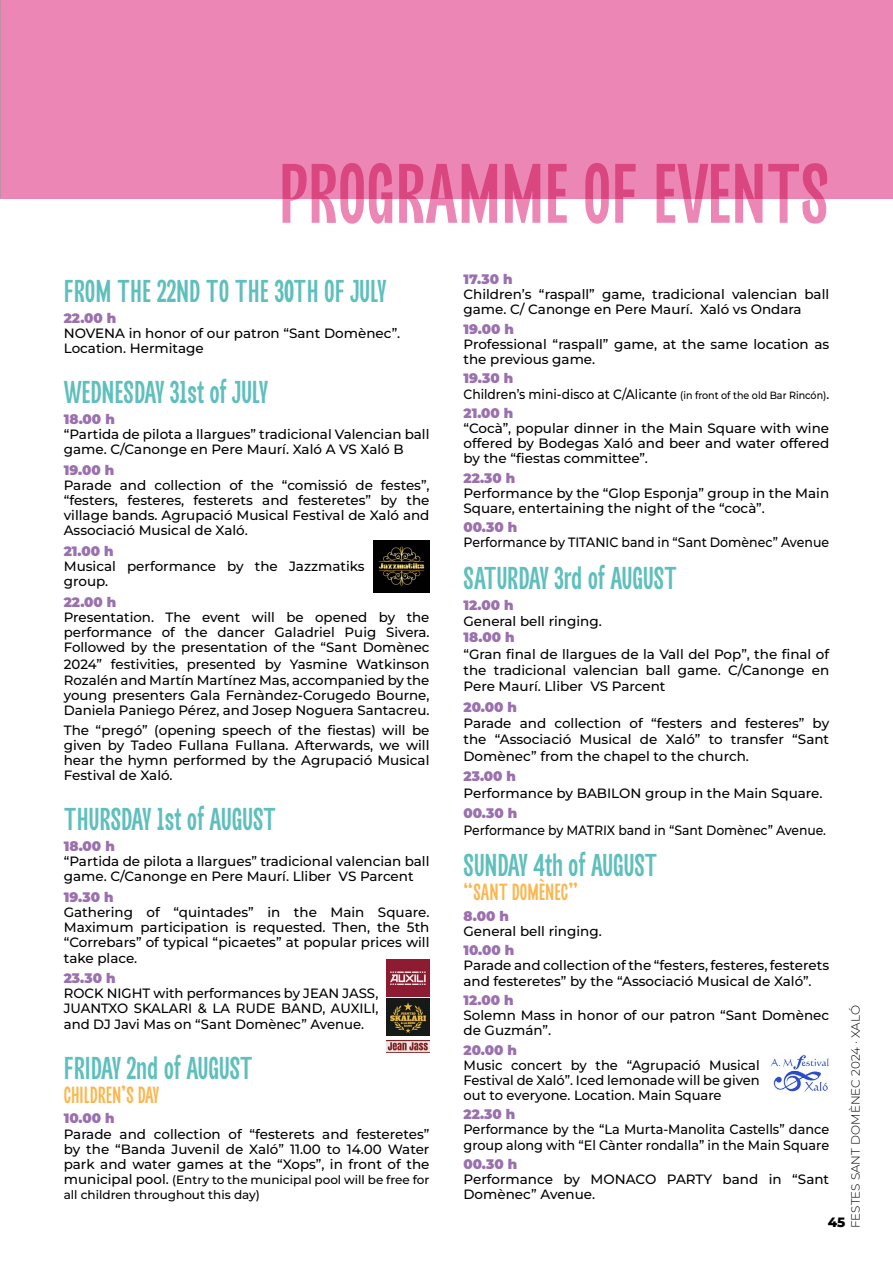
<style>
.page{position:relative;width:893px;height:1263px;background:#fff}
.page>*{position:absolute;margin:0;border:0;box-sizing:border-box;transform-origin:0 0}
.t1{font:condensed 93px "Barosans";color:#ec86b5}
.t2{font:condensed 34.5px "Barosans";color:#5fbfbc}
.t3{font:condensed 25.5px "Barosans";color:#fab74f;scale:.96 1}
.t4{font:100 13.5px/15.1px "Montserrat";color:#000}
.t5{font:900 13.5px "Montserrat";color:#9a70af}
.t6{font:100 13.5px/15.1px "Montserrat";color:#000;scale:.91 1}
.t7{font:100 13.5px/15.1px "Montserrat";color:#000;scale:.95 1}
.t8{font:100 13.5px "Montserrat";color:#000;scale:.93 1}
.t9{font:100 12px/15.1px "Montserrat";color:#000}
.t10{font:300 12px "Montserrat";color:#000}
.s1{font-size:13.5px}
.s2{font-weight:900;color:#9a70af}
.s3{font-size:10.5px}
</style>
<div class="page">
<div style="left:0;top:0;width:893px;height:199px;background:#ec86b5"></div>
<img style="left:373px;top:540px;width:56px;height:52px">
<img style="left:387px;top:998px;width:42px;height:38px">
<img style="left:387px;top:959px;width:42px;height:37px">
<img style="left:770px;top:1055px;width:60px;height:37px">
<img style="left:387px;top:1040px;width:42px;height:12px">
<h1 class="t1" style="left:279px;top:142px;width:552px">PROGRAMME OF EVENTS</h1>
<h2 class="t2" style="left:64px;top:272px;width:324px">FROM THE 22ND TO THE 30TH OF JULY</h2>
<p class="t5" style="left:64px;top:308px;width:54px">22.00 h</p>
<p class="t4" style="left:64px;top:325px;width:338px">NOVENA in honor of our patron “Sant Domènec”.<br>Location. Hermitage</p>
<h2 class="t2" style="left:64px;top:373px;width:206px">WEDNESDAY 31st of JULY</h2>
<p class="t5" style="left:64px;top:409px;width:53px">18.00 h</p>
<p class="t4" style="left:64px;top:426px;width:367px">“Partida de pilota a llargues” tradicional Valencian ball game. C/Canonge en Pere Maurí. Xaló A VS Xaló B</p>
<p class="t5" style="left:64px;top:460px;width:52px">19.00 h</p>
<p class="t4" style="left:64px;top:477px;width:367px;text-align:justify">Parade and collection of the “comissió de festes”, “festers, festeres, festerets and festeretes” by the village bands. Agrupació Musical Festival de Xaló and Associació Musical de Xaló.</p>
<p class="t5" style="left:64px;top:541px;width:51px">21.00 h</p>
<p class="t4" style="left:64px;top:558px;width:302px">Musical performance by the Jazzmatiks group.</p>
<p class="t5" style="left:64px;top:592px;width:54px">22.00 h</p>
<p class="t4" style="left:64px;top:609px;width:367px;line-height:15.6px;text-align:justify">Presentation. The event will be opened by the performance of the dancer Galadriel Puig Sivera.<br>Followed by the presentation of the “Sant Domènec 2024” festivities, presented by Yasmine Watkinson Rozalén and Martín Martínez Mas, accompanied by the young presenters Gala Fernàndez-Corugedo Bourne, Daniela Paniego Pérez, and Josep Noguera Santacreu.</p>
<p class="t4" style="left:64px;top:722px;width:367px;text-align:justify">The “pregó” (opening speech of the fiestas) will be given by Tadeo Fullana Fullana. Afterwards, we will hear the hymn performed by the Agrupació Musical Festival de Xaló.</p>
<h2 class="t2" style="left:64px;top:800px;width:214px">THURSDAY 1st of AUGUST</h2>
<p class="t5" style="left:64px;top:836px;width:53px">18.00 h</p>
<p class="t4" style="left:64px;top:853px;width:367px">“Partida de pilota a llargues” tradicional valencian ball game. C/Canonge en Pere Maurí. Lliber VS Parcent</p>
<p class="t5" style="left:64px;top:887px;width:51px">19.30 h</p>
<p class="t4" style="left:64px;top:904px;width:367px;text-align:justify">Gathering of “quintades” in the Main Square.<br>Maximum participation is requested. Then, the 5th “Correbars” of typical “picaetes” at popular prices will take place.</p>
<p class="t5" style="left:64px;top:968px;width:53px">23.30 h</p>
<p class="t4" style="left:64px;top:985px;width:316px;text-align:justify">ROCK NIGHT with performances by JEAN JASS, JUANTXO SKALARI &amp; LA RUDE BAND, AUXILI, and DJ Javi Mas on “Sant Domènec” Avenue.</p>
<h2 class="t2" style="left:64px;top:1049px;width:191px">FRIDAY 2nd of AUGUST</h2>
<h3 class="t3" style="left:64px;top:1081px;width:101px">CHILDREN’S DAY</h3>
<p class="t5" style="left:64px;top:1108px;width:52px">10.00 h</p>
<p class="t4" style="left:64px;top:1126px;width:367px;text-align:justify">Parade and collection of “festerets and festeretes” by the “Banda Juvenil de Xaló” 11.00 to 14.00 Water park and water games at the “Xops”, in front of the</p>
<p class="t9" style="left:64px;top:1172px;width:367px"><span class="s1">municipal pool.</span> (Entry to the municipal pool will be free for all children throughout this day)</p>
<p class="t5" style="left:463px;top:269px;width:51px">17.30 h</p>
<p class="t4" style="left:463px;top:287px;width:367px">Children’s “raspall” game, tradicional valencian ball game. C/ Canonge en Pere Maurí. Xaló vs Ondara</p>
<p class="t5" style="left:463px;top:319px;width:52px">19.00 h</p>
<p class="t4" style="left:463px;top:336px;width:367px">Professional “raspall” game, at the same location as the previous game.</p>
<p class="t6" style="left:463px;top:371px;width:403px"><span class="s2">19.30 h<br></span>Children’s mini-disco at C/Alicante <span class="s3">(in front of the old Bar Rincón)</span>.</p>
<p class="t5" style="left:463px;top:403px;width:51px">21.00 h</p>
<p class="t4" style="left:463px;top:420px;width:367px;text-align:justify">“Cocà”, popular dinner in the Main Square with wine offered by Bodegas Xaló and beer and water offered by the “fiestas committee”.</p>
<p class="t5" style="left:463px;top:468px;width:53px">22.30 h</p>
<p class="t4" style="left:463px;top:485px;width:367px">Performance by the “Glop Esponja” group in the Main<br>Square, entertaining the night of the “cocà”.</p>
<p class="t5" style="left:463px;top:517px;width:55px">00.30 h</p>
<p class="t8" style="left:463px;top:534px;width:395px">Performance by TITANIC band in “Sant Domènec” Avenue</p>
<h2 class="t2" style="left:463px;top:559px;width:215px">SATURDAY 3rd of AUGUST</h2>
<p class="t5" style="left:463px;top:595px;width:52px">12.00 h</p>
<p class="t4" style="left:463px;top:613px;width:140px">General bell ringing.</p>
<p class="t5" style="left:463px;top:627px;width:53px">18.00 h</p>
<p class="t4" style="left:463px;top:645px;width:367px;line-height:16.4px;text-align:justify">“Gran final de llargues de la Vall del Pop”, the final of the tradicional valencian ball game. C/Canonge en Pere Maurí. Lliber VS Parcent</p>
<p class="t5" style="left:463px;top:697px;width:55px">20.00 h</p>
<p class="t4" style="left:463px;top:715px;width:367px;line-height:16.4px;text-align:justify">Parade and collection of “festers and festeres” by the “Associació Musical de Xaló” to transfer “Sant Domènec” from the chapel to the church.</p>
<p class="t5" style="left:463px;top:766px;width:54px">23.00 h</p>
<p class="t4" style="left:463px;top:785px;width:361px">Performance by BABILON group in the Main Square.</p>
<p class="t5" style="left:463px;top:803px;width:55px">00.30 h</p>
<p class="t6" style="left:463px;top:822px;width:400px">Performance by MATRIX band in “Sant Domènec” Avenue.</p>
<h2 class="t2" style="left:463px;top:846px;width:196px">SUNDAY 4th of AUGUST</h2>
<h3 class="t3" style="left:463px;top:878px;width:121px">“SANT DOMÈNEC”</h3>
<p class="t5" style="left:463px;top:906px;width:47px">8.00 h</p>
<p class="t4" style="left:463px;top:923px;width:140px">General bell ringing.</p>
<p class="t5" style="left:463px;top:940px;width:52px">10.00 h</p>
<p class="t4" style="left:463px;top:958px;width:367px">Parade and collection of the “festers, festeres, festerets and festeretes” by the “Associació Musical de Xaló”.</p>
<p class="t5" style="left:463px;top:990px;width:52px">12.00 h</p>
<p class="t4" style="left:463px;top:1007px;width:367px">Solemn Mass in honor of our patron “Sant Domènec de Guzmán”.</p>
<p class="t5" style="left:463px;top:1039px;width:55px">20.00 h</p>
<p class="t4" style="left:463px;top:1057px;width:298px;text-align:justify">Music concert by the “Agrupació Musical Festival de Xaló”. Iced lemonade will be given out to everyone. Location. Main Square</p>
<p class="t5" style="left:463px;top:1104px;width:53px">22.30 h</p>
<p class="t7" style="left:463px;top:1122px;width:386px">Performance by the “La Murta-Manolita Castells” dance group along with “El Cànter rondalla” in the Main Square</p>
<p class="t5" style="left:463px;top:1154px;width:55px">00.30 h</p>
<p class="t4" style="left:463px;top:1171px;width:367px">Performance by MONACO PARTY band in “Sant<br>Domènec” Avenue.</p>
<p class="t10" style="left:847px;top:1228px;width:224px;rotate:-90deg">FESTES SANT DOMÈNEC 2024 · XALÓ</p>
<p class="t4" style="left:828px;top:1214px;width:19px">45</p>
</div>
